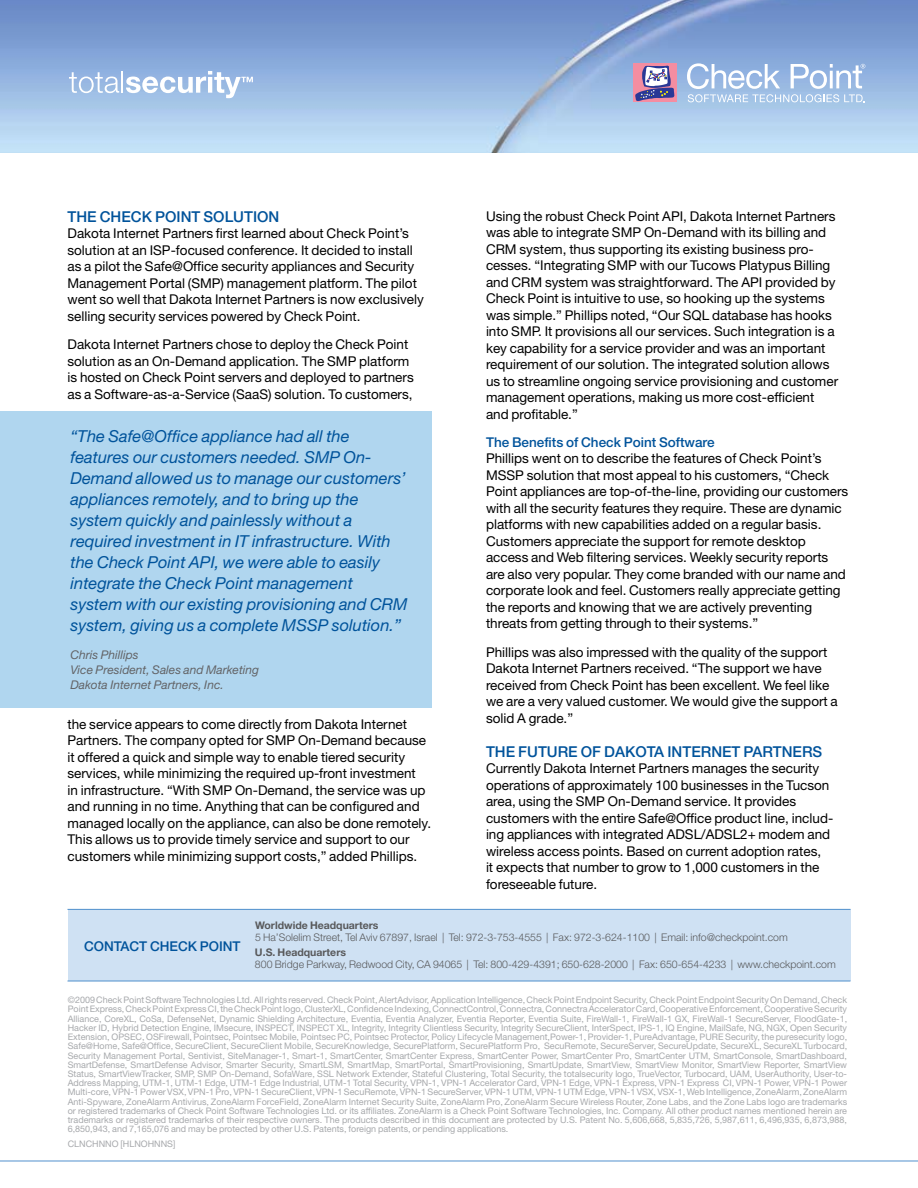
<style>
.page{position:relative;width:918px;height:1188px;background:#fff}
.page>*{position:absolute;margin:0;border:0;box-sizing:border-box;transform-origin:0 0}
.t1{font:italic 16.5px/21px "Helvetica Neue";color:#00539b}
.t2{font:500 15px "Helvetica Neue";color:#00539b}
.t3{font:13.5px/16.5px "Helvetica Neue";color:#000}
.t4{font:500 13.5px "Helvetica Neue";color:#00539b}
.t5{font:italic 12px/15px "Helvetica Neue";color:#636467}
.t6{font:300 10.5px "Helvetica Neue";color:#58595b}
.t7{font:700 10.5px "Helvetica Neue";color:#58595b}
.t8{font:9px/9.1px "Helvetica Neue";color:#a7a9ac;text-align:justify}
</style>
<div class="page">
<img style="left:0;top:0;width:918px;height:153px">
<div style="left:634px;top:64px;width:43px;height:38px;background:#f48da1"></div>
<svg style="left:635px;top:66px;width:39px;height:35px"></svg>
<svg style="left:687px;top:63px;width:178px;height:39px"></svg>
<hr style="left:0;top:1161px;width:918px;height:1px;background:#5191cd">
<div style="left:68px;top:909px;width:783px;height:72px;background:#cfe1f3"></div>
<hr style="left:68px;top:981px;width:783px;height:1px;background:#5191cd">
<hr style="left:68px;top:909px;width:783px;height:1px;background:#5191cd">
<svg style="left:69px;top:72px;width:50px;height:21px"></svg>
<hr style="left:121px;top:71px;width:2px;height:22px;background:#fff">
<svg style="left:126px;top:71px;width:127px;height:27px"></svg>
<div style="left:0;top:411px;width:432px;height:297px;background:#b0d6ef"></div>
<p class="t2" style="left:68px;top:207px;width:11px">THE</p>
<p class="t2" style="left:100px;top:207px;width:181px">CHECK POINT SOLUTION</p>
<p class="t3" style="left:68px;top:225px;width:358px">Dakota Internet Partners first learned about Check Point’s solution at an ISP-focused conference. It decided to install as a pilot the Safe@Office security appliances and Security Management Portal (SMP) management platform. The pilot went so well that Dakota Internet Partners is now exclusively selling security services powered by Check Point.</p>
<p class="t3" style="left:68px;top:336px;width:348px">Dakota Internet Partners chose to deploy the Check Point solution as an On-Demand application. The SMP platform is hosted on Check Point servers and deployed to partners as a Software-as-a-Service (SaaS) solution. To customers,</p>
<p class="t1" style="left:70px;top:425px;width:339px">“The Safe@Office appliance had all the features our customers needed. SMP On-Demand allowed us to manage our customers’ appliances remotely, and to bring up the system quickly and painlessly without a required investment in IT infrastructure. With the Check Point API, we were able to easily integrate the Check Point management system with our existing provisioning and CRM system, giving us a complete MSSP solution.”</p>
<p class="t5" style="left:70px;top:647px;width:190px">Chris Phillips<br>Vice President, Sales and Marketing<br>Dakota Internet Partners, Inc.</p>
<p class="t3" style="left:68px;top:715px;width:365px">the service appears to come directly from Dakota Internet Partners. The company opted for SMP On-Demand because it offered a quick and simple way to enable tiered security services, while minimizing the required up-front investment<br>in infrastructure. “With SMP On-Demand, the service was up and running in no time. Anything that can be configured and managed locally on the appliance, can also be done remotely.<br>This allows us to provide timely service and support to our customers while minimizing support costs,” added Phillips.</p>
<p class="t3" style="left:486px;top:207px;width:354px">Using the robust Check Point API, Dakota Internet Partners was able to integrate SMP On-Demand with its billing and CRM system, thus supporting its existing business pro&shy;cesses. “Integrating SMP with our Tucows Platypus Billing and CRM system was straightforward. The API provided by Check Point is intuitive to use, so hooking up the systems was simple.” Phillips noted, “Our SQL database has hooks into SMP. It provisions all our services. Such integration is a key capability for a service provider and was an important requirement of our solution. The integrated solution allows us to streamline ongoing service provisioning and customer management operations, making us more cost-efficient and profitable.”</p>
<p class="t4" style="left:486px;top:434px;width:230px">THE BENEFITS OF CHECK POINT SOFTWARE</p>
<p class="t3" style="left:486px;top:450px;width:364px">Phillips went on to describe the features of Check Point’s MSSP solution that most appeal to his customers, “Check Point appliances are top-of-the-line, providing our customers with all the security features they require. These are dynamic platforms with new capabilities added on a regular basis.<br>Customers appreciate the support for remote desktop access and Web filtering services. Weekly security reports are also very popular. They come branded with our name and corporate look and feel. Customers really appreciate getting the reports and knowing that we are actively preventing threats from getting through to their systems.”</p>
<p class="t3" style="left:486px;top:644px;width:353px">Phillips was also impressed with the quality of the support Dakota Internet Partners received. “The support we have received from Check Point has been excellent. We feel like we are a very valued customer. We would give the support a solid A grade.”</p>
<p class="t2" style="left:486px;top:742px;width:338px">THE FUTURE OF DAKOTA INTERNET PARTNERS</p>
<p class="t3" style="left:486px;top:760px;width:349px">Currently Dakota Internet Partners manages the security operations of approximately 100 businesses in the Tucson area, using the SMP On-Demand service. It provides customers with the entire Safe@Office product line, includ&shy;ing appliances with integrated ADSL/ADSL2+ modem and wireless access points. Based on current adoption rates,<br>it expects that number to grow to 1,000 customers in the foreseeable future.</p>
<p class="t4" style="left:84px;top:938px;width:158px">CONTACT CHECK POINT</p>
<p class="t7" style="left:255px;top:919px;width:125px">Worldwide Headquarters</p>
<p class="t6" style="left:255px;top:931px;width:534px">5 Ha’Solelim Street, Tel Aviv 67897, Israel | Tel: 972-3-753-4555 | Fax: 972-3-624-1100 | Email: info@checkpoint.com</p>
<p class="t7" style="left:255px;top:946px;width:93px">U.S. Headquarters</p>
<p class="t6" style="left:255px;top:958px;width:582px">800 Bridge Parkway, Redwood City, CA 94065 | Tel: 800-429-4391; 650-628-2000 | Fax: 650-654-4233 | www.checkpoint.com</p>
<p class="t8" style="left:68px;top:995px;width:781px">©2009 Check Point Software Technologies Ltd. All rights reserved. Check Point, AlertAdvisor, Application Intelligence, Check Point Endpoint Security, Check Point Endpoint Security On Demand, Check Point Express, Check Point Express CI, the Check Point logo, ClusterXL, Confidence Indexing, ConnectControl, Connectra, Connectra Accelerator Card, Cooperative Enforcement, Cooperative Security Alliance, CoreXL, CoSa, DefenseNet, Dynamic Shielding Architecture, Eventia, Eventia Analyzer, Eventia Reporter, Eventia Suite, FireWall-1, FireWall-1 GX, FireWall-1 SecureServer, FloodGate-1, Hacker ID, Hybrid Detection Engine, IMsecure, INSPECT, INSPECT XL, Integrity, Integrity Clientless Security, Integrity SecureClient, InterSpect, IPS-1, IQ Engine, MailSafe, NG, NGX, Open Security Extension, OPSEC, OSFirewall, Pointsec, Pointsec Mobile, Pointsec PC, Pointsec Protector, Policy Lifecycle Management,Power-1, Provider-1, PureAdvantage, PURE Security, the puresecurity logo, Safe@Home, Safe@Office, SecureClient, SecureClient Mobile, SecureKnowledge, SecurePlatform, SecurePlatform Pro, SecuRemote, SecureServer, SecureUpdate, SecureXL, SecureXL Turbocard, Security Management Portal, Sentivist, SiteManager-1, Smart-1, SmartCenter, SmartCenter Express, SmartCenter Power, SmartCenter Pro, SmartCenter UTM, SmartConsole, SmartDashboard, SmartDefense, SmartDefense Advisor, Smarter Security, SmartLSM, SmartMap, SmartPortal, SmartProvisioning, SmartUpdate, SmartView, SmartView Monitor, SmartView Reporter, SmartView Status, SmartViewTracker, SMP, SMP On-Demand, SofaWare, SSL Network Extender, Stateful Clustering, Total Security, the totalsecurity logo, TrueVector, Turbocard, UAM, UserAuthority, User-to-Address Mapping, UTM-1, UTM-1 Edge, UTM-1 Edge Industrial, UTM-1 Total Security, VPN-1, VPN-1 Accelerator Card, VPN-1 Edge, VPN-1 Express, VPN-1 Express CI, VPN-1 Power, VPN-1 Power Multi-core, VPN-1 Power VSX, VPN-1 Pro, VPN-1 SecureClient, VPN-1 SecuRemote, VPN-1 SecureServer, VPN-1 UTM, VPN-1 UTM Edge, VPN-1 VSX, VSX-1, Web Intelligence, ZoneAlarm, ZoneAlarm Anti-Spyware, ZoneAlarm Antivirus, ZoneAlarm ForceField, ZoneAlarm Internet Security Suite, ZoneAlarm Pro, ZoneAlarm Secure Wireless Router, Zone Labs, and the Zone Labs logo are trademarks or registered trademarks of Check Point Software Technologies Ltd. or its affiliates. ZoneAlarm is a Check Point Software Technologies, Inc. Company. All other product names mentioned herein are trademarks or registered trademarks of their respective owners. The products described in this document are protected by U.S. Patent No. 5,606,668, 5,835,726, 5,987,611, 6,496,935, 6,873,988, 6,850,943, and 7,165,076 and may be protected by other U.S. Patents, foreign patents, or pending applications.</p>
<p class="t8" style="left:68px;top:1139px;width:109px">CLNCHNNO [HLNOHNNS]</p>
</div>
